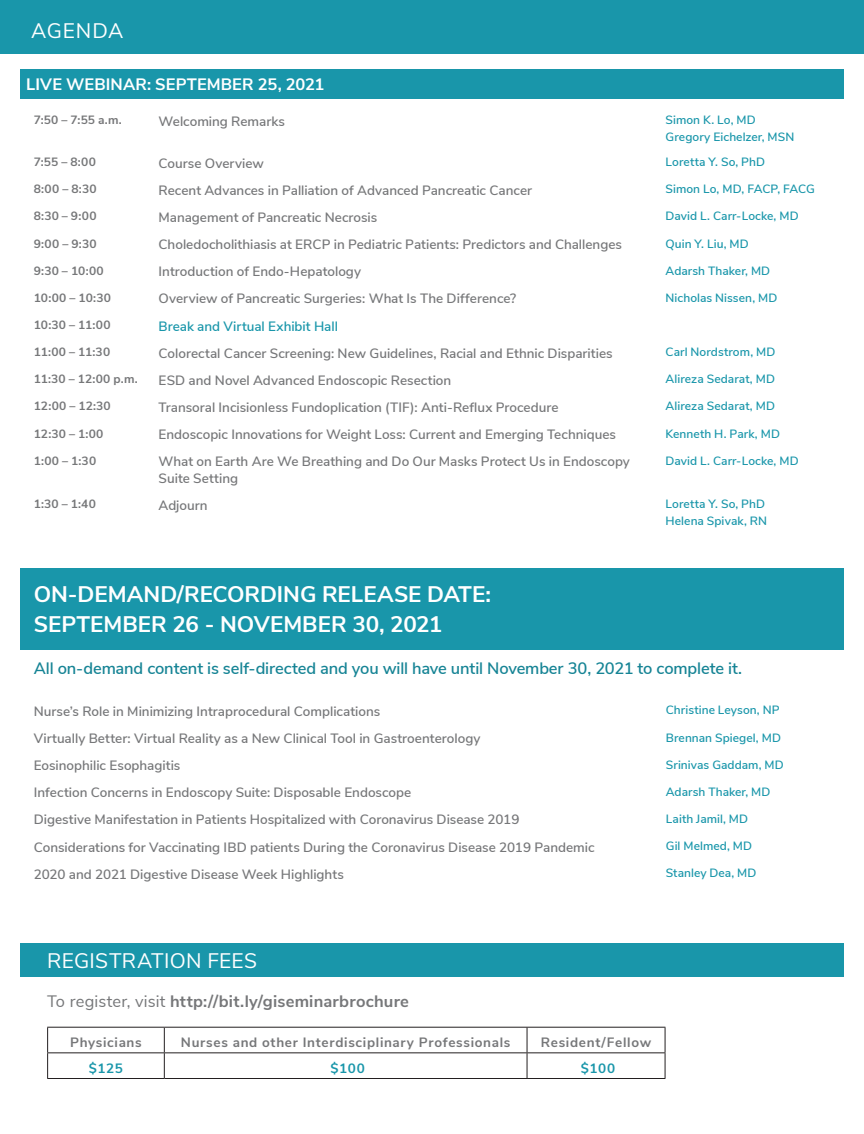
<style>
.page{position:relative;width:864px;height:1134px;background:#fff}
.page>*{position:absolute;margin:0;border:0;box-sizing:border-box;transform-origin:0 0}
.body_2020_Nunito_San{font:700 22.5px "Nunito Sans";letter-spacing:-.005em;color:#fff}
.Nunito_sans_bold__he{font:21px "Nunito Sans";letter-spacing:.015em;color:#fff}
.body_2020_Nunito_San-2{font:600 16.5px "Nunito Sans";letter-spacing:-.01em;color:#168495}
.Nunito_sans_bold__he-2{font:700 16.5px "Nunito Sans";letter-spacing:.015em;color:#767779}
.body_2020_Nunito_San-3{font:700 16.5px "Nunito Sans";letter-spacing:.005em;color:#fff}
.body_2020_Nunito_San-4{font:600 13.5px/16.5px "Nunito Sans";color:#767779}
.Nunito_sans_bold__he-3{font:700 13.5px "Nunito Sans";letter-spacing:.05em;color:#767779}
.body_2020_Nunito_San-5{font:600 13.5px "Nunito Sans";color:#1996aa}
.Nunito_sans_bold__he-4{font:700 13.5px "Nunito Sans";letter-spacing:.05em;color:#1996aa}
.Doctor_in_Agenda{font:600 12px/16.5px "Nunito Sans";letter-spacing:.005em;color:#1996aa}
.body_2020_Nunito_San-6{font:700 12px "Nunito Sans";letter-spacing:.015em;color:#767779}
.s1{font-weight:400}
</style>
<div class="page">
<div style="left:0;top:0;width:864px;height:54px;background:#1996aa"></div>
<div style="left:20px;top:69px;width:824px;height:30px;background:#1996aa"></div>
<div style="left:20px;top:943px;width:824px;height:34px;background:#1996aa"></div>
<hr style="left:47px;top:1027px;width:117px;height:1px;background:#231f20">
<hr style="left:164px;top:1027px;width:363px;height:1px;background:#231f20">
<hr style="left:527px;top:1027px;width:138px;height:1px;background:#231f20">
<svg style="left:47px;top:1028px;width:1px;height:50px"></svg>
<svg style="left:665px;top:1028px;width:1px;height:50px"></svg>
<hr style="left:47px;top:1078px;width:117px;height:1px;background:#231f20">
<hr style="left:164px;top:1078px;width:363px;height:1px;background:#231f20">
<hr style="left:527px;top:1078px;width:138px;height:1px;background:#231f20">
<hr style="left:47px;top:1052px;width:117px;height:1px;background:#231f20">
<hr style="left:164px;top:1052px;width:363px;height:1px;background:#231f20">
<svg style="left:164px;top:1028px;width:1px;height:50px"></svg>
<hr style="left:527px;top:1052px;width:138px;height:1px;background:#231f20">
<svg style="left:527px;top:1028px;width:1px;height:50px"></svg>
<div style="left:20px;top:568px;width:824px;height:82px;background:#1996aa"></div>
<p class="Nunito_sans_bold__he" style="left:31px;top:15px;width:94px">AGENDA</p>
<p class="body_2020_Nunito_San-3" style="left:26px;top:72px;width:300px">LIVE WEBINAR: SEPTEMBER 25, 2021</p>
<p class="body_2020_Nunito_San-6" style="left:34px;top:111px;width:90px">7:50 – 7:55 a.m.</p>
<p class="body_2020_Nunito_San-4" style="left:159px;top:112px;width:128px">Welcoming Remarks</p>
<p class="Doctor_in_Agenda" style="left:666px;top:111px;width:130px">Simon K. Lo, MD<br>Gregory Eichelzer, MSN</p>
<p class="body_2020_Nunito_San-6" style="left:34px;top:153px;width:64px">7:55 – 8:00</p>
<p class="body_2020_Nunito_San-4" style="left:159px;top:154px;width:107px">Course Overview</p>
<p class="Doctor_in_Agenda" style="left:666px;top:153px;width:101px">Loretta Y. So, PhD</p>
<p class="body_2020_Nunito_San-6" style="left:34px;top:180px;width:64px">8:00 – 8:30</p>
<p class="body_2020_Nunito_San-4" style="left:159px;top:181px;width:375px">Recent Advances in Palliation of Advanced Pancreatic Cancer</p>
<p class="Doctor_in_Agenda" style="left:666px;top:180px;width:151px">Simon Lo, MD, FACP, FACG</p>
<p class="body_2020_Nunito_San-6" style="left:34px;top:207px;width:64px">8:30 – 9:00</p>
<p class="body_2020_Nunito_San-4" style="left:159px;top:208px;width:220px">Management of Pancreatic Necrosis</p>
<p class="Doctor_in_Agenda" style="left:666px;top:207px;width:135px">David L. Carr-Locke, MD</p>
<p class="body_2020_Nunito_San-6" style="left:34px;top:235px;width:64px">9:00 – 9:30</p>
<p class="body_2020_Nunito_San-4" style="left:159px;top:235px;width:465px">Choledocholithiasis at ERCP in Pediatric Patients: Predictors and Challenges</p>
<p class="Doctor_in_Agenda" style="left:666px;top:234px;width:85px">Quin Y. Liu, MD</p>
<p class="body_2020_Nunito_San-6" style="left:34px;top:262px;width:72px">9:30 – 10:00</p>
<p class="body_2020_Nunito_San-4" style="left:159px;top:262px;width:204px">Introduction of Endo-Hepatology</p>
<p class="Doctor_in_Agenda" style="left:666px;top:262px;width:106px">Adarsh Thaker, MD</p>
<p class="body_2020_Nunito_San-6" style="left:34px;top:289px;width:79px">10:00 – 10:30</p>
<p class="body_2020_Nunito_San-4" style="left:159px;top:290px;width:359px">Overview of Pancreatic Surgeries: What Is The Difference?</p>
<p class="Doctor_in_Agenda" style="left:666px;top:289px;width:113px">Nicholas Nissen, MD</p>
<p class="body_2020_Nunito_San-6" style="left:34px;top:316px;width:78px">10:30 – 11:00</p>
<p class="body_2020_Nunito_San-5" style="left:159px;top:316px;width:181px">Break and Virtual Exhibit Hall</p>
<p class="body_2020_Nunito_San-6" style="left:34px;top:343px;width:78px">11:00 – 11:30</p>
<p class="body_2020_Nunito_San-4" style="left:159px;top:344px;width:456px">Colorectal Cancer Screening: New Guidelines, Racial and Ethnic Disparities</p>
<p class="Doctor_in_Agenda" style="left:666px;top:343px;width:111px">Carl Nordstrom, MD</p>
<p class="body_2020_Nunito_San-6" style="left:34px;top:370px;width:105px">11:30 – 12:00 p.m.</p>
<p class="body_2020_Nunito_San-4" style="left:159px;top:371px;width:294px">ESD and Novel Advanced Endoscopic Resection</p>
<p class="Doctor_in_Agenda" style="left:666px;top:370px;width:111px">Alireza Sedarat, MD</p>
<p class="body_2020_Nunito_San-6" style="left:34px;top:398px;width:79px">12:00 – 12:30</p>
<p class="body_2020_Nunito_San-4" style="left:159px;top:398px;width:401px">Transoral Incisionless Fundoplication (TIF): Anti-Reflux Procedure</p>
<p class="Doctor_in_Agenda" style="left:666px;top:397px;width:111px">Alireza Sedarat, MD</p>
<p class="body_2020_Nunito_San-6" style="left:34px;top:425px;width:71px">12:30 – 1:00</p>
<p class="body_2020_Nunito_San-4" style="left:159px;top:425px;width:459px">Endoscopic Innovations for Weight Loss: Current and Emerging Techniques</p>
<p class="Doctor_in_Agenda" style="left:666px;top:424px;width:116px">Kenneth H. Park, MD</p>
<p class="body_2020_Nunito_San-6" style="left:34px;top:452px;width:64px">1:00 – 1:30</p>
<p class="body_2020_Nunito_San-4" style="left:159px;top:453px;width:473px">What on Earth Are We Breathing and Do Our Masks Protect Us in Endoscopy<br>Suite Setting</p>
<p class="Doctor_in_Agenda" style="left:666px;top:452px;width:135px">David L. Carr-Locke, MD</p>
<p class="body_2020_Nunito_San-6" style="left:34px;top:495px;width:64px">1:30 – 1:40</p>
<p class="body_2020_Nunito_San-4" style="left:159px;top:496px;width:51px">Adjourn</p>
<p class="Doctor_in_Agenda" style="left:666px;top:495px;width:103px">Loretta Y. So, PhD<br>Helena Spivak, RN</p>
<p class="body_2020_Nunito_San" style="left:34px;top:578px;width:459px">ON-DEMAND/RECORDING RELEASE DATE:</p>
<p class="body_2020_Nunito_San" style="left:34px;top:607px;width:410px">SEPTEMBER 26 - NOVEMBER 30, 2021</p>
<p class="body_2020_Nunito_San-2" style="left:34px;top:656px;width:710px">All on-demand content is self-directed and you will have until November 30, 2021 to complete it.</p>
<p class="body_2020_Nunito_San-4" style="left:34px;top:702px;width:348px">Nurse’s Role in Minimizing Intraprocedural Complications</p>
<p class="Doctor_in_Agenda" style="left:666px;top:701px;width:115px">Christine Leyson, NP</p>
<p class="body_2020_Nunito_San-4" style="left:34px;top:729px;width:448px">Virtually Better: Virtual Reality as a New Clinical Tool in Gastroenterology</p>
<p class="Doctor_in_Agenda" style="left:666px;top:728px;width:117px">Brennan Spiegel, MD</p>
<p class="body_2020_Nunito_San-4" style="left:34px;top:756px;width:148px">Eosinophilic Esophagitis</p>
<p class="Doctor_in_Agenda" style="left:666px;top:756px;width:120px">Srinivas Gaddam, MD</p>
<p class="body_2020_Nunito_San-4" style="left:34px;top:784px;width:379px">Infection Concerns in Endoscopy Suite: Disposable Endoscope</p>
<p class="Doctor_in_Agenda" style="left:666px;top:783px;width:106px">Adarsh Thaker, MD</p>
<p class="body_2020_Nunito_San-4" style="left:34px;top:811px;width:487px">Digestive Manifestation in Patients Hospitalized with Coronavirus Disease 2019</p>
<p class="Doctor_in_Agenda" style="left:666px;top:810px;width:84px">Laith Jamil, MD</p>
<p class="body_2020_Nunito_San-4" style="left:34px;top:838px;width:562px">Considerations for Vaccinating IBD patients During the Coronavirus Disease 2019 Pandemic</p>
<p class="Doctor_in_Agenda" style="left:666px;top:837px;width:88px">Gil Melmed, MD</p>
<p class="body_2020_Nunito_San-4" style="left:34px;top:865px;width:312px">2020 and 2021 Digestive Disease Week Highlights</p>
<p class="Doctor_in_Agenda" style="left:666px;top:864px;width:92px">Stanley Dea, MD</p>
<p class="Nunito_sans_bold__he" style="left:47px;top:945px;width:211px">REGISTRATION FEES</p>
<p class="Nunito_sans_bold__he-2" style="left:47px;top:990px;width:363px"><span class="s1">To register, visit</span> http://bit.ly/giseminarbrochure</p>
<p class="Nunito_sans_bold__he-3" style="left:70px;top:1032px;width:73px">Physicians</p>
<p class="Nunito_sans_bold__he-3" style="left:181px;top:1032px;width:331px">Nurses and other Interdisciplinary Professionals</p>
<p class="Nunito_sans_bold__he-3" style="left:541px;top:1032px;width:112px">Resident/Fellow</p>
<p class="Nunito_sans_bold__he-4" style="left:89px;top:1058px;width:36px">$125</p>
<p class="Nunito_sans_bold__he-4" style="left:331px;top:1058px;width:36px">$100</p>
<p class="Nunito_sans_bold__he-4" style="left:581px;top:1058px;width:36px">$100</p>
</div>
